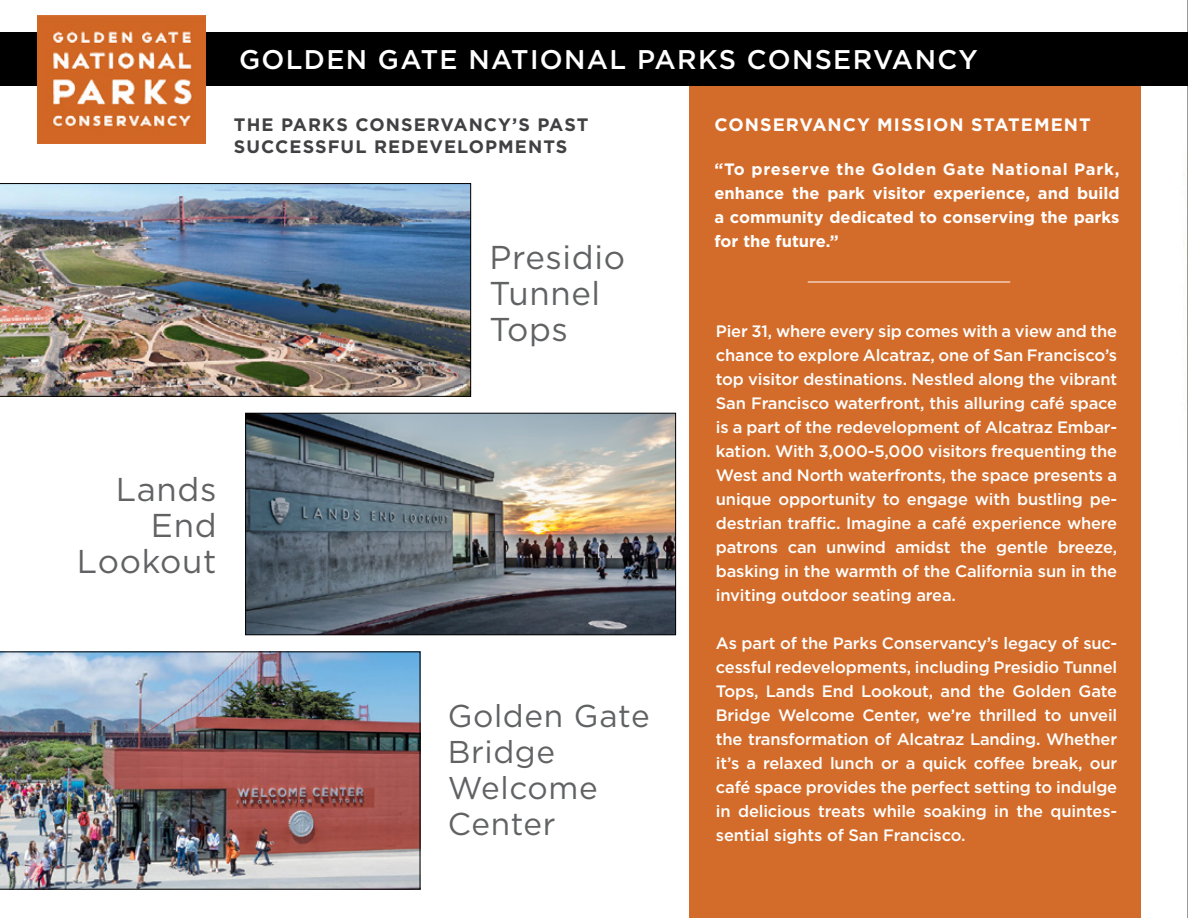
<style>
.page{position:relative;width:1188px;height:918px;background:#fff}
.page>*{position:absolute;margin:0;border:0;box-sizing:border-box;transform-origin:0 0}
.t1{font:33px/36px "Gotham";letter-spacing:.02em;color:#616264}
.t2{font:31.5px/36px "Gotham";letter-spacing:.02em;color:#616264}
.t3{font:500 27px "Gotham";letter-spacing:.05em;color:#fff}
.t4{font:700 18px/21.6px "Gotham";letter-spacing:.06em;color:#414042}
.t5{font:700 18px "Gotham";letter-spacing:.06em;color:#fff}
.t6{font:500 16.5px/24px "Gotham";letter-spacing:-.01em;color:#fff;text-align:justify}
.t7{font:700 16.5px/24px "Gotham";color:#fff;text-align:justify}
</style>
<div class="page">
<div style="left:0;top:32px;width:1188px;height:54px;background:#000"></div>
<div style="left:689px;top:86px;width:452px;height:832px;background:#d36c2a"></div>
<img style="left:38px;top:15px;width:167px;height:129px">
<img style="left:0;top:183px;width:471px;height:214px">
<img style="left:247px;top:415px;width:427px;height:218px">
<div style="left:245px;top:413px;width:431px;height:222px;border:1px solid #000"></div>
<img style="left:0;top:652px;width:420px;height:237px">
<hr style="left:808px;top:282px;width:202px;height:1px;background:#fff">
<hr style="left:1187px;top:0;width:1px;height:918px;background:#000">
<h3 class="t3" style="left:239px;top:41px;width:740px">GOLDEN GATE NATIONAL PARKS CONSERVANCY</h3>
<p class="t4" style="left:234px;top:114px;width:356px">THE PARKS CONSERVANCY’S PAST<br>SUCCESSFUL REDEVELOPMENTS</p>
<h1 class="t1" style="left:489px;top:239px;width:137px">Presidio<br>Tunnel<br>Tops</h1>
<h1 class="t1" style="left:77px;top:471px;width:141px;text-align:right">Lands<br>End<br>Lookout</h1>
<h2 class="t2" style="left:448px;top:697px;width:204px">Golden Gate<br>Bridge<br>Welcome<br>Center</h2>
<p class="t5" style="left:714px;top:113px;width:378px">CONSERVANCY MISSION STATEMENT</p>
<p class="t7" style="left:714px;top:157px;width:407px">“To preserve the Golden Gate National Park, enhance the park visitor experience, and build a community dedicated to conserving the parks for the future.”</p>
<p class="t6" style="left:716px;top:319px;width:403px">Pier 31, where every sip comes with a view and the chance to explore Alcatraz, one of San Francisco’s top visitor destinations. Nestled along the vibrant San Francisco waterfront, this alluring café space is a part of the redevelopment of Alcatraz Embar&shy;kation. With 3,000-5,000 visitors frequenting the West and North waterfronts, the space presents a unique opportunity to engage with bustling pe&shy;destrian traffic. Imagine a café experience where patrons can unwind amidst the gentle breeze, basking in the warmth of the California sun in the inviting outdoor seating area.</p>
<p class="t6" style="left:716px;top:631px;width:403px">As part of the Parks Conservancy’s legacy of suc&shy;cessful redevelopments, including Presidio Tunnel Tops, Lands End Lookout, and the Golden Gate Bridge Welcome Center, we’re thrilled to unveil the transformation of Alcatraz Landing. Whether it’s a relaxed lunch or a quick coffee break, our café space provides the perfect setting to indulge in delicious treats while soaking in the quintes&shy;sential sights of San Francisco.</p>
</div>
